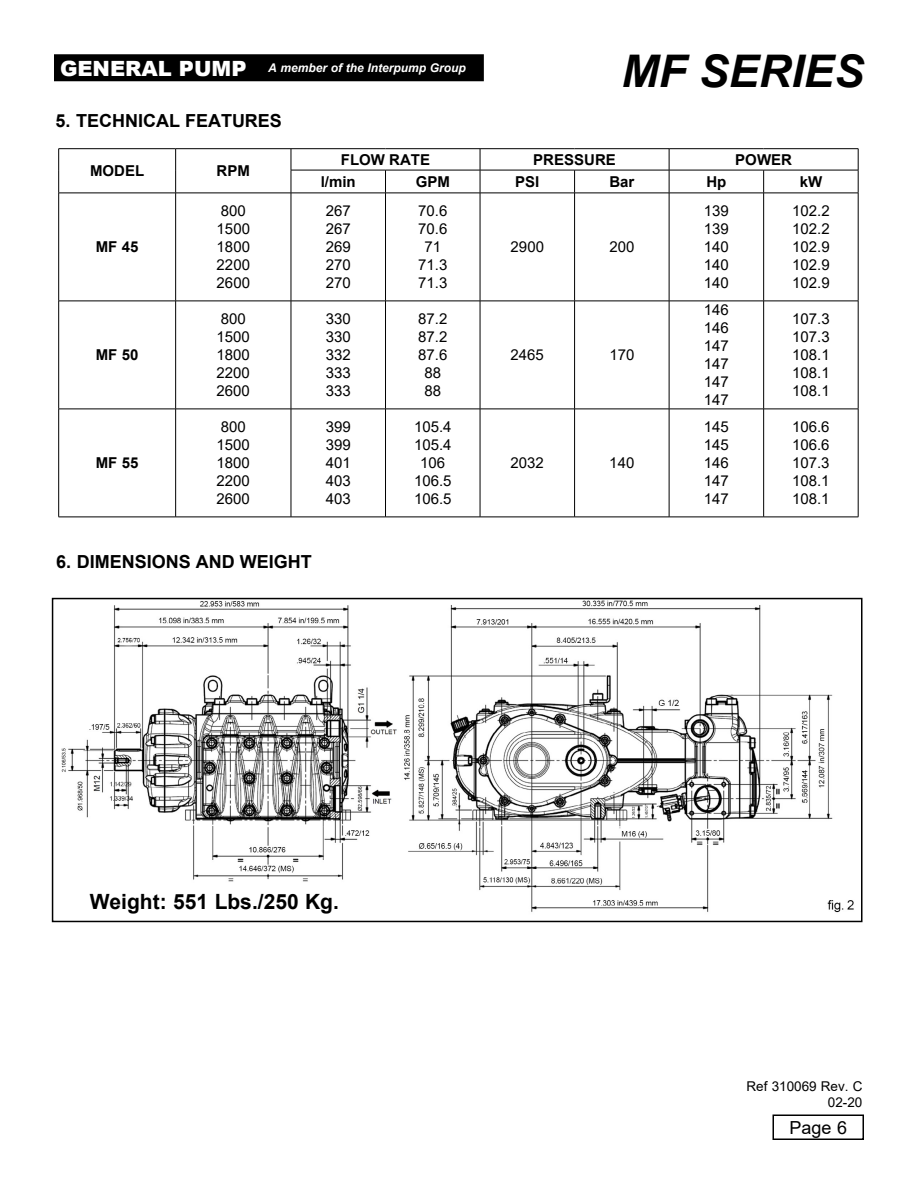
<style>
.page{position:relative;width:918px;height:1188px;background:#fff}
.page>*{position:absolute;margin:0;border:0;box-sizing:border-box;transform-origin:0 0}
.t1{font:italic 700 45px "Arial";color:#000}
.t2{font:700 21px "Arial";color:#000}
.t3{font:700 18px "Arial";color:#000}
.t4{font:18px "Arial";color:#000}
.t5{font:15px/18px "Arial";color:#000;text-align:justify}
.t6{font:700 15px "Arial";color:#000}
.t7{font:13.5px/16.2px "Arial";color:#000;text-align:right}
.t8{font:italic 700 12px "Arial";color:#fff}
.s1{font-weight:900;font-style:normal;font-size:21px}
</style>
<div class="page">
<img style="left:61px;top:601px;width:793px;height:312px">
<div style="left:52px;top:598px;width:810px;height:324px;border:2px solid #000"></div>
<div style="left:772px;top:1114px;width:92px;height:26px;border:2px solid #000"></div>
<svg style="left:59px;top:149px;width:799px;height:368px"></svg>
<hr style="left:58px;top:148px;width:118px;height:1px;background:#000">
<hr style="left:176px;top:148px;width:115px;height:1px;background:#000">
<svg style="left:58px;top:149px;width:1px;height:44px"></svg>
<svg style="left:175px;top:149px;width:1px;height:44px"></svg>
<hr style="left:291px;top:148px;width:95px;height:1px;background:#000">
<hr style="left:386px;top:148px;width:94px;height:1px;background:#000">
<hr style="left:480px;top:148px;width:95px;height:1px;background:#000">
<hr style="left:575px;top:148px;width:94px;height:1px;background:#000">
<hr style="left:669px;top:148px;width:95px;height:1px;background:#000">
<hr style="left:764px;top:148px;width:94px;height:1px;background:#000">
<hr style="left:291px;top:170px;width:95px;height:1px;background:#000">
<svg style="left:291px;top:149px;width:1px;height:44px"></svg>
<hr style="left:386px;top:170px;width:94px;height:1px;background:#000">
<svg style="left:385px;top:170px;width:1px;height:23px"></svg>
<hr style="left:480px;top:170px;width:95px;height:1px;background:#000">
<svg style="left:480px;top:149px;width:1px;height:44px"></svg>
<hr style="left:575px;top:170px;width:94px;height:1px;background:#000">
<svg style="left:574px;top:170px;width:1px;height:23px"></svg>
<hr style="left:669px;top:170px;width:95px;height:1px;background:#000">
<svg style="left:669px;top:149px;width:1px;height:44px"></svg>
<hr style="left:764px;top:170px;width:94px;height:1px;background:#000">
<svg style="left:763px;top:170px;width:1px;height:23px"></svg>
<svg style="left:858px;top:149px;width:1px;height:44px"></svg>
<hr style="left:58px;top:193px;width:118px;height:1px;background:#000">
<hr style="left:58px;top:193px;width:1px;height:108px;background:#000">
<hr style="left:176px;top:193px;width:115px;height:1px;background:#000">
<hr style="left:175px;top:193px;width:1px;height:108px;background:#000">
<hr style="left:291px;top:193px;width:95px;height:1px;background:#000">
<hr style="left:291px;top:193px;width:1px;height:108px;background:#000">
<hr style="left:386px;top:193px;width:94px;height:1px;background:#000">
<hr style="left:385px;top:193px;width:1px;height:108px;background:#000">
<hr style="left:480px;top:193px;width:95px;height:1px;background:#000">
<hr style="left:480px;top:193px;width:1px;height:108px;background:#000">
<hr style="left:575px;top:193px;width:94px;height:1px;background:#000">
<hr style="left:574px;top:193px;width:1px;height:108px;background:#000">
<hr style="left:669px;top:193px;width:95px;height:1px;background:#000">
<hr style="left:669px;top:193px;width:1px;height:108px;background:#000">
<hr style="left:764px;top:193px;width:94px;height:1px;background:#000">
<hr style="left:763px;top:193px;width:1px;height:108px;background:#000">
<hr style="left:858px;top:193px;width:1px;height:108px;background:#000">
<hr style="left:58px;top:301px;width:118px;height:1px;background:#000">
<hr style="left:58px;top:301px;width:1px;height:108px;background:#000">
<hr style="left:176px;top:301px;width:115px;height:1px;background:#000">
<hr style="left:175px;top:301px;width:1px;height:108px;background:#000">
<hr style="left:291px;top:301px;width:95px;height:1px;background:#000">
<hr style="left:291px;top:301px;width:1px;height:108px;background:#000">
<hr style="left:386px;top:301px;width:94px;height:1px;background:#000">
<hr style="left:385px;top:301px;width:1px;height:108px;background:#000">
<hr style="left:480px;top:301px;width:95px;height:1px;background:#000">
<hr style="left:480px;top:301px;width:1px;height:108px;background:#000">
<hr style="left:575px;top:301px;width:94px;height:1px;background:#000">
<hr style="left:574px;top:301px;width:1px;height:108px;background:#000">
<hr style="left:669px;top:301px;width:95px;height:1px;background:#000">
<hr style="left:669px;top:301px;width:1px;height:108px;background:#000">
<hr style="left:764px;top:301px;width:94px;height:1px;background:#000">
<hr style="left:763px;top:301px;width:1px;height:108px;background:#000">
<hr style="left:858px;top:301px;width:1px;height:108px;background:#000">
<hr style="left:58px;top:409px;width:118px;height:1px;background:#000">
<hr style="left:58px;top:409px;width:1px;height:108px;background:#000">
<hr style="left:176px;top:409px;width:115px;height:1px;background:#000">
<hr style="left:175px;top:409px;width:1px;height:108px;background:#000">
<hr style="left:291px;top:409px;width:95px;height:1px;background:#000">
<hr style="left:291px;top:409px;width:1px;height:108px;background:#000">
<hr style="left:386px;top:409px;width:94px;height:1px;background:#000">
<hr style="left:385px;top:409px;width:1px;height:108px;background:#000">
<hr style="left:480px;top:409px;width:95px;height:1px;background:#000">
<hr style="left:480px;top:409px;width:1px;height:108px;background:#000">
<hr style="left:575px;top:409px;width:94px;height:1px;background:#000">
<hr style="left:574px;top:409px;width:1px;height:108px;background:#000">
<hr style="left:669px;top:409px;width:95px;height:1px;background:#000">
<hr style="left:669px;top:409px;width:1px;height:108px;background:#000">
<hr style="left:764px;top:409px;width:94px;height:1px;background:#000">
<hr style="left:763px;top:409px;width:1px;height:108px;background:#000">
<hr style="left:858px;top:409px;width:1px;height:108px;background:#000">
<hr style="left:58px;top:517px;width:118px;height:1px;background:#000">
<hr style="left:176px;top:517px;width:115px;height:1px;background:#000">
<hr style="left:291px;top:517px;width:95px;height:1px;background:#000">
<hr style="left:386px;top:517px;width:94px;height:1px;background:#000">
<hr style="left:480px;top:517px;width:95px;height:1px;background:#000">
<hr style="left:575px;top:517px;width:94px;height:1px;background:#000">
<hr style="left:669px;top:517px;width:95px;height:1px;background:#000">
<hr style="left:764px;top:517px;width:94px;height:1px;background:#000">
<div style="left:54px;top:54px;width:430px;height:27px;background:#000"></div>
<div style="left:88px;top:892px;width:271px;height:28px;background:#fff"></div>
<p class="t8" style="left:60px;top:60px;width:407px"><span class="s1">GENERAL PUMP</span> A member of the Interpump Group</p>
<h1 class="t1" style="left:621px;top:41px;width:244px">MF SERIES</h1>
<p class="t3" style="left:56px;top:108px;width:228px">5. TECHNICAL FEATURES</p>
<p class="t6" style="left:90px;top:160px;width:56px">MODEL</p>
<p class="t6" style="left:217px;top:160px;width:35px">RPM</p>
<p class="t6" style="left:341px;top:149px;width:91px">FLOW RATE</p>
<p class="t6" style="left:533px;top:149px;width:84px">PRESSURE</p>
<p class="t6" style="left:735px;top:149px;width:58px">POWER</p>
<p class="t6" style="left:321px;top:171px;width:37px">l/min</p>
<p class="t6" style="left:416px;top:171px;width:36px">GPM</p>
<p class="t6" style="left:515px;top:171px;width:26px">PSI</p>
<p class="t6" style="left:609px;top:171px;width:27px">Bar</p>
<p class="t6" style="left:706px;top:171px;width:21px">Hp</p>
<p class="t6" style="left:800px;top:171px;width:24px">kW</p>
<p class="t6" style="left:96px;top:237px;width:44px">MF 45</p>
<p class="t5" style="left:217px;top:202px;width:35px;text-align:left">800<br>1500<br>1800<br>2200<br>2600</p>
<p class="t5" style="left:326px;top:202px;width:27px">267<br>267<br>269<br>270<br>270</p>
<p class="t5" style="left:418px;top:202px;width:31px;text-align:center">70.6<br>70.6<br>71<br>71.3<br>71.3</p>
<p class="t5" style="left:511px;top:238px;width:35px">2900</p>
<p class="t5" style="left:609px;top:238px;width:27px">200</p>
<p class="t5" style="left:704px;top:202px;width:27px">139<br>139<br>140<br>140<br>140</p>
<p class="t5" style="left:792px;top:202px;width:39px">102.2<br>102.2<br>102.9<br>102.9<br>102.9</p>
<p class="t6" style="left:96px;top:345px;width:44px">MF 50</p>
<p class="t5" style="left:217px;top:310px;width:35px;text-align:left">800<br>1500<br>1800<br>2200<br>2600</p>
<p class="t5" style="left:326px;top:310px;width:27px">330<br>330<br>332<br>333<br>333</p>
<p class="t5" style="left:418px;top:310px;width:31px;text-align:center">87.2<br>87.2<br>87.6<br>88<br>88</p>
<p class="t5" style="left:511px;top:346px;width:35px">2465</p>
<p class="t5" style="left:609px;top:346px;width:27px">170</p>
<p class="t5" style="left:704px;top:301px;width:27px">146<br>146<br>147<br>147<br>147<br>147</p>
<p class="t5" style="left:792px;top:310px;width:39px">107.3<br>107.3<br>108.1<br>108.1<br>108.1</p>
<p class="t6" style="left:96px;top:453px;width:44px">MF 55</p>
<p class="t5" style="left:217px;top:418px;width:35px;text-align:left">800<br>1500<br>1800<br>2200<br>2600</p>
<p class="t5" style="left:326px;top:418px;width:27px">399<br>399<br>401<br>403<br>403</p>
<p class="t5" style="left:414px;top:418px;width:39px;text-align:center">105.4<br>105.4<br>106<br>106.5<br>106.5</p>
<p class="t5" style="left:511px;top:454px;width:35px">2032</p>
<p class="t5" style="left:609px;top:454px;width:27px">140</p>
<p class="t5" style="left:704px;top:418px;width:27px">145<br>145<br>146<br>147<br>147</p>
<p class="t5" style="left:792px;top:418px;width:39px">106.6<br>106.6<br>107.3<br>108.1<br>108.1</p>
<p class="t3" style="left:56px;top:549px;width:257px">6. DIMENSIONS AND WEIGHT</p>
<h2 class="t2" style="left:90px;top:886px;width:251px">Weight: 551 Lbs./250 Kg.</h2>
<p class="t7" style="left:747px;top:1078px;width:117px">Ref 310069 Rev. C<br>02-20</p>
<p class="t4" style="left:789px;top:1115px;width:59px">Page 6</p>
</div>
